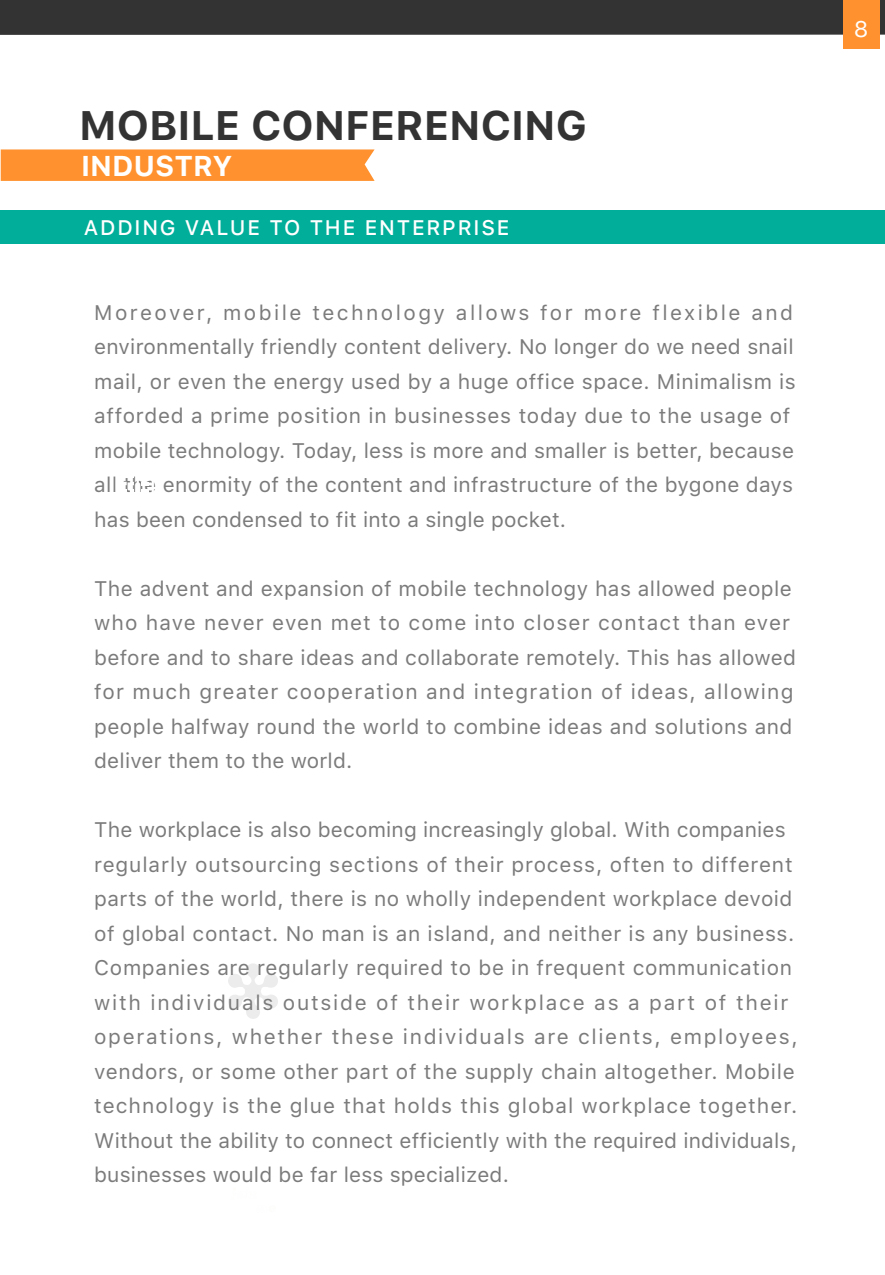
<style>
.page{position:relative;width:885px;height:1275px;background:#fff}
.page>*{position:absolute;margin:0;border:0;box-sizing:border-box;transform-origin:0 0}
.t1{font:700 40.95px "SFUI Text";color:#333}
.t2{font:700 28.5px "SFUI Text";color:#fff}
.t3{font:22.5px "SFUI Text";color:#fff}
.t4{font:21px/34.5px "SFUI Text";letter-spacing:.025em;color:#7b7b7b}
.t5{font:500 21px "SFUI Text";letter-spacing:.085em;color:#fff}
</style>
<div class="page">
<svg style="left:1px;top:149px;width:374px;height:32px;background:#ff9534"></svg>
<div style="left:0;top:211px;width:885px;height:33px;background:#01ae9a"></div>
<div style="left:86px;top:901px;width:76px;height:75px;border:2px solid #fff;border-radius:50%"></div>
<div style="left:85px;top:1014px;width:75px;height:76px;border:2px solid #fff;border-radius:50%"></div>
<div style="left:85px;top:1134px;width:75px;height:75px;border:2px solid #fff;border-radius:50%"></div>
<svg style="left:228px;top:963px;width:50px;height:56px"></svg>
<div style="left:0;top:0;width:885px;height:35px;background:#333"></div>
<div style="left:844px;top:0;width:36px;height:49px;background:#ff922e"></div>
<h1 class="t1" style="left:79px;top:96px;width:509px">MOBILE CONFERENCING</h1>
<h2 class="t2" style="left:81px;top:145px;width:153px">INDUSTRY</h2>
<p class="t5" style="left:84px;top:212px;width:427px">ADDING VALUE TO THE ENTERPRISE</p>
<p class="t4" style="left:94px;top:296px;width:703px">Moreover, mobile technology allows for more flexible and environmentally friendly content delivery. No longer do we need snail mail, or even the energy used by a huge office space. Minimalism is afforded a prime position in businesses today due to the usage of mobile technology. Today, less is more and smaller is better, because all the enormity of the content and infrastructure of the bygone days has been condensed to fit into a single pocket.</p>
<p class="t4" style="left:94px;top:572px;width:703px">The advent and expansion of mobile technology has allowed people who have never even met to come into closer contact than ever before and to share ideas and collaborate remotely. This has allowed for much greater cooperation and integration of ideas, allowing people halfway round the world to combine ideas and solutions and deliver them to the world.</p>
<p class="t4" style="left:94px;top:813px;width:705px">The workplace is also becoming increasingly global. With companies regularly outsourcing sections of their process, often to different parts of the world, there is no wholly independent workplace devoid of global contact. No man is an island, and neither is any business.<br>Companies are regularly required to be in frequent communication with individuals outside of their workplace as a part of their operations, whether these individuals are clients, employees, vendors, or some other part of the supply chain altogether. Mobile technology is the glue that holds this global workplace together.<br>Without the ability to connect efficiently with the required individuals, businesses would be far less specialized.</p>
<p class="t3" style="left:854px;top:13px;width:16px">8</p>
</div>
